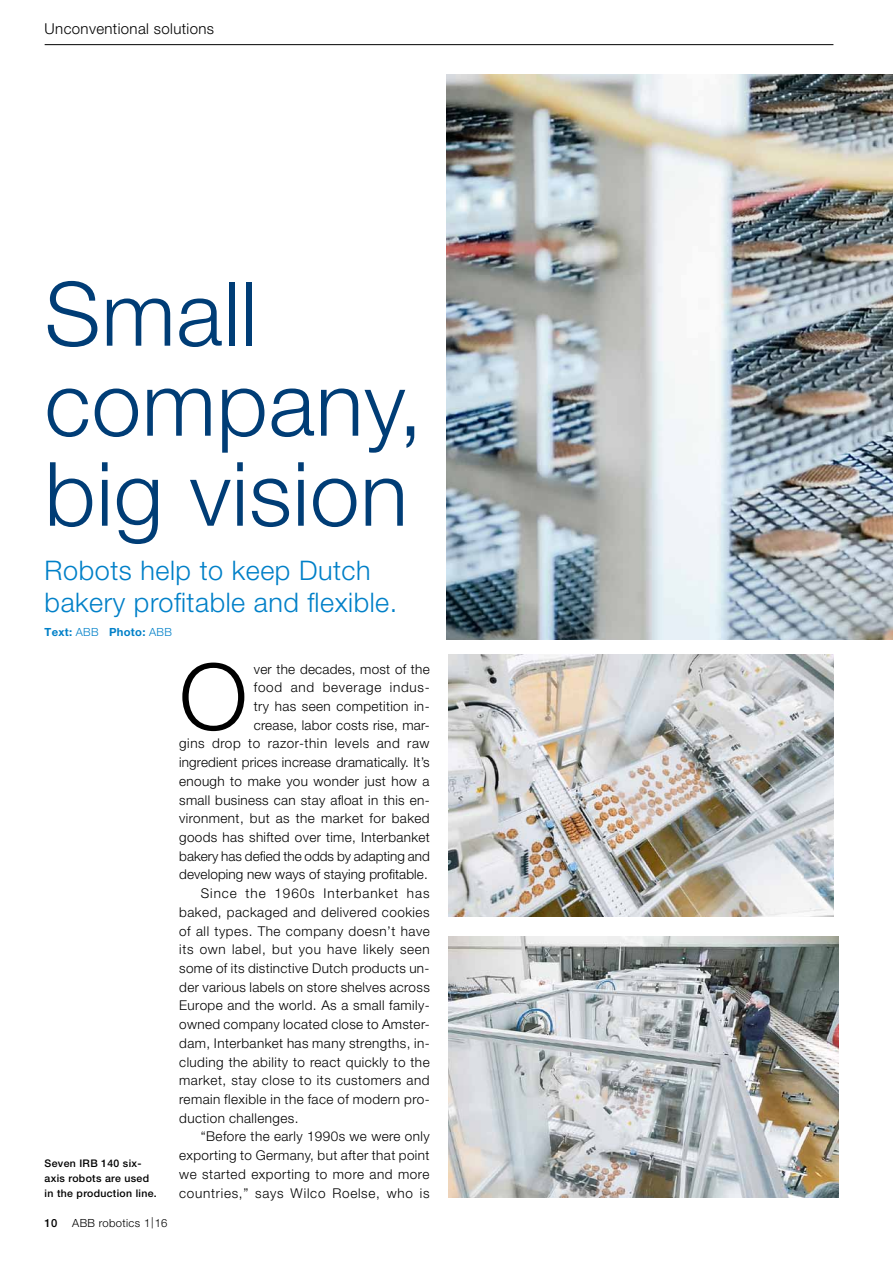
<style>
.page{position:relative;width:893px;height:1263px;background:#fff}
.page>*{position:absolute;margin:0;border:0;box-sizing:border-box;transform-origin:0 0}
.t1{font:300 92.1px "Helvetica Neue LT Pro";color:#000}
.t2{font:300 88.8px/90px "Helvetica Neue LT Pro";letter-spacing:.01em;color:#003d76}
.t3{font:300 27px/31.5px "Helvetica Neue LT Pro";letter-spacing:.02em;color:#0080c8}
.t4{font:300 15px "Helvetica Neue LT Pro";letter-spacing:.025em;color:#000}
.t5{font:300 13.5px "Helvetica Neue LT Pro";letter-spacing:.03em;color:#000}
.t6{font:300 13.5px "Helvetica Neue LT Pro";letter-spacing:.01em;color:#000}
.t7{font:300 13.5px "Helvetica Neue LT Pro";letter-spacing:.05em;color:#000}
.t8{font:300 13.5px "Helvetica Neue LT Pro";color:#000}
.t9{font:300 13.5px "Helvetica Neue LT Pro";letter-spacing:.055em;color:#000}
.t10{font:300 13.5px "Helvetica Neue LT Pro";letter-spacing:.07em;color:#000}
.t11{font:700 11.25px "Helvetica Neue LT Pro";letter-spacing:.025em;color:#0080c8}
.t12{font:300 11.25px "Helvetica Neue LT Pro";letter-spacing:.03em;color:#000}
.t13{font:500 11.25px "Helvetica Neue LT Pro";color:#000}
.t14{font:500 10.5px/15px "Helvetica Neue LT Pro";letter-spacing:.03em;color:#000}
.s1{font-weight:300}
</style>
<div class="page">
<hr style="left:45px;top:44px;width:788px;height:1px;background:#000">
<img style="left:446px;top:75px;width:447px;height:564px">
<img style="left:448px;top:936px;width:390px;height:261px">
<img style="left:448px;top:655px;width:385px;height:262px">
<p class="t4" style="left:45px;top:20px;width:171px">Unconventional solutions</p>
<h2 class="t2" style="left:45px;top:267px;width:380px">Small company, big vision</h2>
<h3 class="t3" style="left:45px;top:554px;width:354px">Robots help to keep Dutch bakery profitable and flexible.</h3>
<p class="t11" style="left:45px;top:625px;width:129px">Text: <span class="s1">ABB</span> Photo: <span class="s1">ABB</span></p>
<h1 class="t1" style="left:179px;top:641px;width:70px">O</h1>
<p class="t5" style="left:254px;top:660px;width:177px">ver the decades, most of the</p>
<p class="t7" style="left:254px;top:679px;width:177px">food and beverage indus-</p>
<p class="t5" style="left:254px;top:698px;width:177px">try has seen competition in-</p>
<p class="t5" style="left:254px;top:717px;width:177px">crease, labor costs rise, mar-</p>
<p class="t5" style="left:179px;top:735px;width:252px">gins drop to razor-thin levels and raw</p>
<p class="t6" style="left:179px;top:754px;width:252px">ingredient prices increase dramatically. It’s</p>
<p class="t5" style="left:179px;top:773px;width:252px">enough to make you wonder just how a</p>
<p class="t5" style="left:179px;top:791px;width:252px">small business can stay afloat in this en-</p>
<p class="t5" style="left:179px;top:810px;width:252px">vironment, but as the market for baked</p>
<p class="t5" style="left:179px;top:829px;width:252px">goods has shifted over time, Interbanket</p>
<p class="t8" style="left:179px;top:848px;width:252px">bakery has defied the odds by adapting and</p>
<p class="t6" style="left:179px;top:866px;width:250px">developing new ways of staying profitable.</p>
<p class="t10" style="left:201px;top:885px;width:230px">Since the 1960s Interbanket has</p>
<p class="t5" style="left:179px;top:904px;width:252px">baked, packaged and delivered cookies</p>
<p class="t5" style="left:179px;top:922px;width:252px">of all types. The company doesn’t have</p>
<p class="t7" style="left:179px;top:941px;width:252px">its own label, but you have likely seen</p>
<p class="t5" style="left:179px;top:960px;width:252px">some of its distinctive Dutch products un-</p>
<p class="t5" style="left:179px;top:979px;width:252px">der various labels on store shelves across</p>
<p class="t5" style="left:179px;top:997px;width:252px">Europe and the world. As a small family-</p>
<p class="t5" style="left:179px;top:1016px;width:252px">owned company located close to Amster-</p>
<p class="t5" style="left:179px;top:1035px;width:252px">dam, Interbanket has many strengths, in-</p>
<p class="t5" style="left:179px;top:1053px;width:252px">cluding the ability to react quickly to the</p>
<p class="t5" style="left:179px;top:1072px;width:252px">market, stay close to its customers and</p>
<p class="t5" style="left:179px;top:1091px;width:252px">remain flexible in the face of modern pro-</p>
<p class="t5" style="left:179px;top:1110px;width:121px">duction challenges.</p>
<p class="t5" style="left:201px;top:1128px;width:230px">“Before the early 1990s we were only</p>
<p class="t5" style="left:179px;top:1147px;width:252px">exporting to Germany, but after that point</p>
<p class="t5" style="left:179px;top:1166px;width:252px">we started exporting to more and more</p>
<p class="t9" style="left:179px;top:1184px;width:252px">countries,” says Wilco Roelse, who is</p>
<p class="t14" style="left:45px;top:1156px;width:114px">Seven IRB 140 six&shy;axis robots are used in the production line.</p>
<p class="t13" style="left:45px;top:1216px;width:14px">10</p>
<p class="t12" style="left:72px;top:1216px;width:96px">ABB robotics 1|16</p>
</div>
